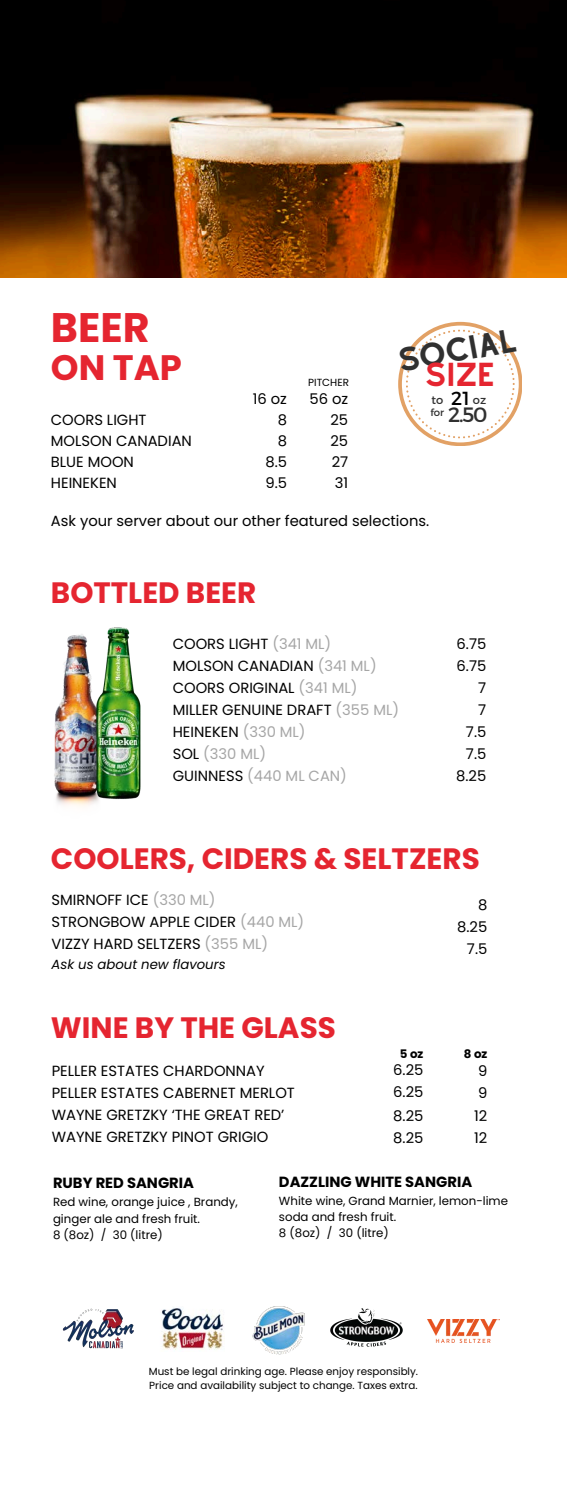
<style>
.page{position:relative;width:567px;height:1485px;background:#fff}
.page>*{position:absolute;margin:0;border:0;box-sizing:border-box;transform-origin:0 0}
.t1{font:700 41.25px "Poppins";color:#e52530}
.t2{font:700 35.4px "Poppins";color:#e52530}
.t3{font:700 29.4px "Poppins";color:#e52530}
.t4{font:29.1px "Alyssum Sans";color:#303030}
.t5{font:29.1px "Alyssum Sans";color:#e52530}
.t6{font:20.7px "Montserrat";color:#303030}
.t7{font:18.9px "Montserrat";color:#000}
.t8{font:14.7px/22px "Poppins";color:#000}
.t9{font:700 14.7px "Poppins";color:#000}
.t10{font:italic 13.2px "Poppins";color:#000}
.t11{font:11.85px/16.4px "Poppins";color:#000}
.t12{font:700 11.85px "Poppins";color:#000}
.t13{font:11.4px "Montserrat";color:#303030}
.t14{font:10.35px "Poppins";color:#000}
.t15{font:10.05px "Montserrat";color:#303030}
.s1{color:#a6a6a6}
</style>
<div class="page">
<img style="left:0;top:0;width:567px;height:277px">
<img style="left:54px;top:634px;width:43px;height:173px">
<img style="left:90px;top:627px;width:51px;height:175px">
<img style="left:62px;top:1308px;width:72px;height:41px">
<img style="left:428px;top:1320px;width:72px;height:22px">
<img style="left:252px;top:1306px;width:53px;height:49px">
<img style="left:161px;top:1307px;width:63px;height:43px">
<img style="left:330px;top:1308px;width:73px;height:39px">
<svg style="left:398px;top:322px;width:124px;height:124px"></svg>
<h3 class="t1" style="left:51px;top:298px;width:100px">BEER</h3>
<h3 class="t2" style="left:51px;top:343px;width:132px">ON TAP</h3>
<p class="t8" style="left:51px;top:410px;width:143px;line-height:21px">COORS LIGHT<br>MOLSON CANADIAN<br>BLUE MOON<br>HEINEKEN</p>
<h4 class="t8" style="left:253px;top:388px;width:36px;line-height:21px;text-align:right">16 oz<br>8<br>8<br>8.5<br>9.5</h4>
<h6 class="t14" style="left:308px;top:375px;width:42px">PITCHER</h6>
<p class="t8" style="left:331px;top:388px;width:19px;line-height:21px;text-align:justify;text-indent:-21px">56 oz 25<br>25<br>27<br>31</p>
<p class="t4" style="left:395px;top:343px;width:122px;rotate:-10deg">SOCIAL</p>
<p class="t5" style="left:425px;top:356px;width:72px">SIZE</p>
<p class="t13" style="left:431px;top:392px;width:13px">to</p>
<p class="t13" style="left:473px;top:392px;width:15px">oz</p>
<p class="t15" style="left:431px;top:406px;width:15px">for</p>
<p class="t6" style="left:448px;top:401px;width:41px">2.50</p>
<p class="t7" style="left:451px;top:386px;width:20px">21</p>
<p class="t8" style="left:51px;top:510px;width:380px">Ask your server about our other featured selections.</p>
<p class="t3" style="left:51px;top:572px;width:207px">BOTTLED BEER</p>
<h6 class="t8" style="left:173px;top:633px;width:228px">COORS LIGHT <span class="s1">(341 ML)<br></span>MOLSON CANADIAN <span class="s1">(341 ML)<br></span>COORS ORIGINAL <span class="s1">(341 ML)<br></span>MILLER GENUINE DRAFT <span class="s1">(355 ML)<br></span>HEINEKEN <span class="s1">(330 ML)<br></span>SOL <span class="s1">(330 ML)<br></span>GUINNESS <span class="s1">(440 ML CAN)</span></h6>
<p class="t8" style="left:456px;top:633px;width:32px;text-align:right">6.75<br>6.75<br>7<br>7<br>7.5<br>7.5<br>8.25</p>
<h6 class="t3" style="left:51px;top:838px;width:430px">COOLERS, CIDERS &amp; SELTZERS</h6>
<p class="t8" style="left:52px;top:889px;width:254px">SMIRNOFF ICE <span class="s1">(330 ML)<br></span>STRONGBOW APPLE CIDER <span class="s1">(440 ML)<br></span>VIZZY HARD SELTZERS <span class="s1">(355 ML)</span></p>
<p class="t10" style="left:52px;top:955px;width:176px">Ask us about new flavours</p>
<p class="t3" style="left:51px;top:1008px;width:286px">WINE BY THE GLASS</p>
<h2 class="t8" style="left:52px;top:1060px;width:245px">PELLER ESTATES CHARDONNAY<br>PELLER ESTATES CABERNET MERLOT<br>WAYNE GRETZKY ‘THE GREAT RED’<br>WAYNE GRETZKY PINOT GRIGIO</h2>
<p class="t8" style="left:457px;top:894px;width:32px;text-align:right">8<br>8.25<br>7.5</p>
<p class="t12" style="left:400px;top:1045px;width:25px">5 oz</p>
<p class="t8" style="left:393px;top:1059px;width:32px;line-height:21.6px">6.25<br>6.25</p>
<p class="t8" style="left:393px;top:1105px;width:32px;line-height:21.6px">8.25<br>8.25</p>
<h5 class="t12" style="left:464px;top:1045px;width:25px">8 oz</h5>
<h6 class="t8" style="left:478px;top:1060px;width:11px">9</h6>
<h2 class="t8" style="left:478px;top:1082px;width:11px">9</h2>
<h6 class="t8" style="left:474px;top:1105px;width:15px">12</h6>
<h2 class="t8" style="left:474px;top:1127px;width:15px">12</h2>
<p class="t9" style="left:53px;top:1173px;width:143px">RUBY RED SANGRIA</p>
<p class="t11" style="left:53px;top:1194px;width:186px">Red wine, orange juice , Brandy, ginger ale and fresh fruit.<br>8 (8oz) / 30 (litre)</p>
<p class="t9" style="left:279px;top:1172px;width:195px">DAZZLING WHITE SANGRIA</p>
<p class="t11" style="left:279px;top:1193px;width:231px;line-height:15.8px">White wine, Grand Marnier, lemon-lime soda and fresh fruit.<br>8 (8oz) / 30 (litre)</p>
<h5 class="t14" style="left:149px;top:1364px;width:271px">Must be legal drinking age. Please enjoy responsibly.</h5>
<h6 class="t14" style="left:149px;top:1378px;width:270px">Price and availability subject to change. Taxes extra.</h6>
</div>
